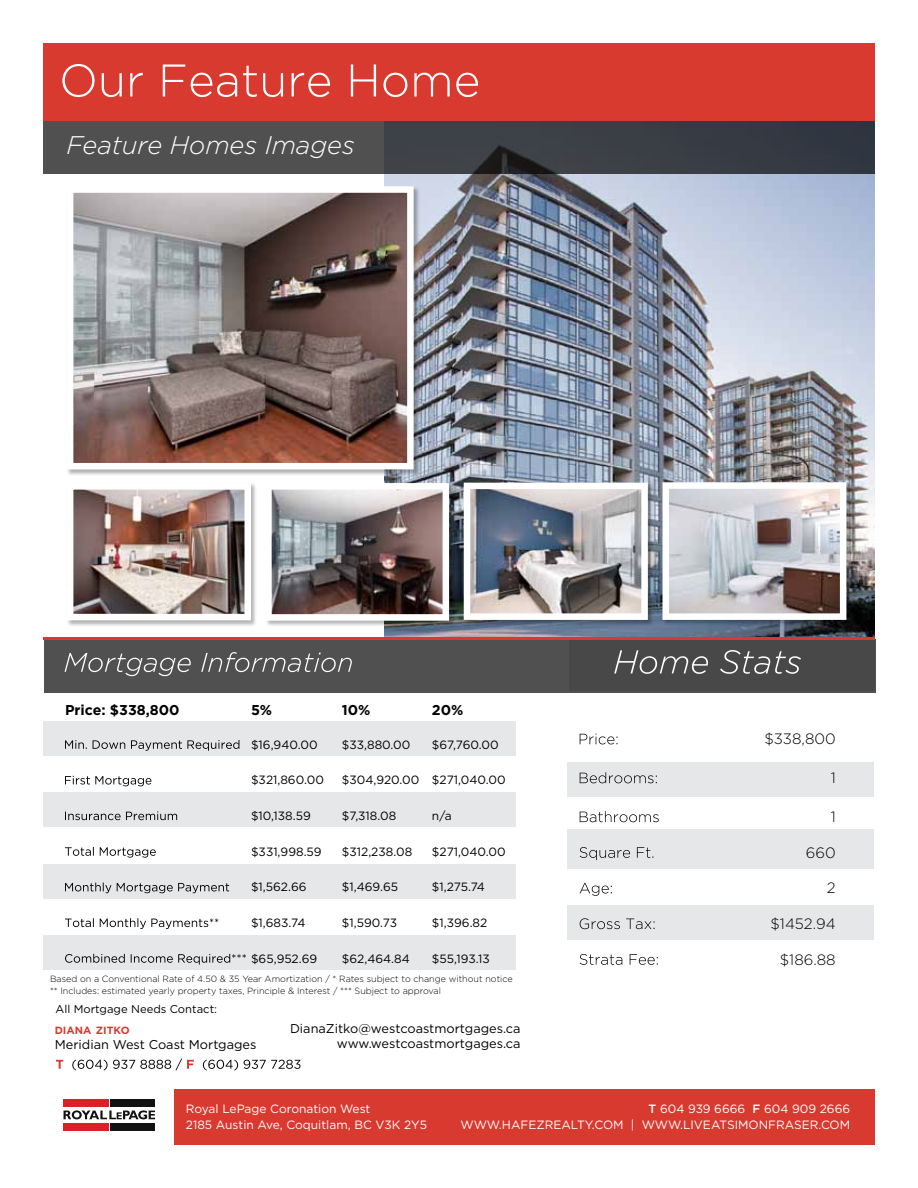
<style>
.page{position:relative;width:918px;height:1188px;background:#fff}
.page>*{position:absolute;margin:0;border:0;box-sizing:border-box;transform-origin:0 0}
.t1{font:italic 300 25.5px "Gotham";color:#fff}
.t2{font:300 15px "Gotham";color:#000}
.t3{font:700 14.25px "Gotham";color:#000}
.t4{font:12.75px/15px "Gotham";color:#000;text-align:right}
.t5{font:12px "Gotham";color:#000}
.t6{font:12px/16.5px "Gotham";color:#fff}
.t7{font:11.25px "Gotham";color:#000}
.t8{font:700 10.5px "Gotham";color:#d93a30}
.t9{font:300 9px/12px "Gotham";color:#000}
.s1{font-weight:500}
</style>
<div class="page">
<img style="left:384px;top:174px;width:491px;height:463px">
<div style="left:44px;top:121px;width:831px;height:53px;background:linear-gradient(to right,#555452,#2e343f)"></div>
<div style="left:567px;top:763px;width:307px;height:34px;background:#e6e7e8"></div>
<div style="left:567px;top:829px;width:307px;height:39px;background:#e6e7e8"></div>
<div style="left:567px;top:905px;width:307px;height:35px;background:#e6e7e8"></div>
<div style="left:174px;top:1089px;width:701px;height:55px;background:#d93a30"></div>
<svg style="left:64px;top:1099px;width:91px;height:32px"></svg>
<div style="left:44px;top:639px;width:831px;height:54px;background:#505050"></div>
<svg style="left:65px;top:652px;width:287px;height:24px"></svg>
<div style="left:44px;top:721px;width:472px;height:35px;background:#e6e7e8"></div>
<div style="left:44px;top:793px;width:472px;height:34px;background:#e6e7e8"></div>
<div style="left:44px;top:864px;width:472px;height:34px;background:#e6e7e8"></div>
<div style="left:44px;top:935px;width:472px;height:35px;background:#e6e7e8"></div>
<hr style="left:44px;top:637px;width:831px;height:2px;background:#d93a30">
<svg style="left:65px;top:740px;width:174px;height:11px"></svg>
<svg style="left:65px;top:776px;width:86px;height:10px"></svg>
<svg style="left:65px;top:811px;width:112px;height:9px"></svg>
<svg style="left:65px;top:847px;width:91px;height:11px"></svg>
<svg style="left:65px;top:883px;width:164px;height:10px"></svg>
<svg style="left:65px;top:918px;width:153px;height:11px"></svg>
<svg style="left:65px;top:954px;width:181px;height:11px"></svg>
<svg style="left:203px;top:1060px;width:97px;height:11px"></svg>
<svg style="left:72px;top:1059px;width:122px;height:12px"></svg>
<svg style="left:56px;top:1060px;width:7px;height:9px"></svg>
<div style="left:44px;top:44px;width:831px;height:77px;background:#d93a30"></div>
<svg style="left:62px;top:64px;width:416px;height:33px"></svg>
<div style="left:67px;top:483px;width:191px;height:144px;background:#000;opacity:.3"></div>
<img style="left:75px;top:491px;width:168px;height:121px">
<div style="left:67px;top:483px;width:184px;height:137px;border:7px solid #fff"></div>
<div style="left:265px;top:483px;width:190px;height:144px;background:#000;opacity:.3"></div>
<img style="left:273px;top:491px;width:168px;height:122px">
<div style="left:265px;top:483px;width:184px;height:138px;border:7px solid #fff"></div>
<div style="left:463px;top:482px;width:192px;height:144px;background:#000;opacity:.3"></div>
<img style="left:472px;top:491px;width:168px;height:121px">
<div style="left:464px;top:483px;width:184px;height:137px;border:7px solid #fff"></div>
<div style="left:662px;top:482px;width:191px;height:145px;background:#000;opacity:.3"></div>
<img style="left:671px;top:490px;width:167px;height:122px">
<div style="left:663px;top:482px;width:183px;height:138px;border:7px solid #fff"></div>
<div style="left:67px;top:186px;width:353px;height:290px;background:#000;opacity:.3"></div>
<img style="left:74px;top:193px;width:333px;height:269px">
<div style="left:67px;top:186px;width:347px;height:283px;border:6px solid #fff"></div>
<svg style="left:614px;top:650px;width:187px;height:24px"></svg>
<svg style="left:580px;top:734px;width:37px;height:10px"></svg>
<svg style="left:580px;top:772px;width:77px;height:11px"></svg>
<svg style="left:580px;top:811px;width:79px;height:11px"></svg>
<svg style="left:580px;top:847px;width:73px;height:13px"></svg>
<svg style="left:580px;top:883px;width:32px;height:13px"></svg>
<svg style="left:580px;top:918px;width:75px;height:11px"></svg>
<svg style="left:580px;top:954px;width:78px;height:11px"></svg>
<h1 class="t1" style="left:67px;top:131px;width:290px">Feature Homes Images</h1>
<p class="t3" style="left:65px;top:702px;width:116px">Price: $338,800</p>
<p class="t3" style="left:251px;top:702px;width:23px">5%</p>
<p class="t3" style="left:342px;top:702px;width:30px">10%</p>
<p class="t3" style="left:432px;top:702px;width:33px">20%</p>
<p class="t5" style="left:251px;top:738px;width:68px">$16,940.00</p>
<p class="t5" style="left:342px;top:738px;width:70px">$33,880.00</p>
<p class="t5" style="left:432px;top:738px;width:68px">$67,760.00</p>
<p class="t5" style="left:251px;top:774px;width:74px">$321,860.00</p>
<p class="t5" style="left:342px;top:774px;width:165px">$304,920.00 $271,040.00</p>
<p class="t5" style="left:251px;top:809px;width:61px">$10,138.59</p>
<p class="t5" style="left:342px;top:809px;width:56px">$7,318.08</p>
<p class="t5" style="left:432px;top:809px;width:21px">n/a</p>
<p class="t5" style="left:251px;top:845px;width:72px">$331,998.59</p>
<p class="t5" style="left:342px;top:845px;width:72px">$312,238.08</p>
<p class="t5" style="left:432px;top:845px;width:75px">$271,040.00</p>
<p class="t5" style="left:251px;top:880px;width:57px">$1,562.66</p>
<p class="t5" style="left:342px;top:880px;width:58px">$1,469.65</p>
<p class="t5" style="left:432px;top:880px;width:54px">$1,275.74</p>
<p class="t5" style="left:251px;top:916px;width:56px">$1,683.74</p>
<p class="t5" style="left:342px;top:916px;width:57px">$1,590.73</p>
<p class="t5" style="left:432px;top:916px;width:57px">$1,396.82</p>
<p class="t5" style="left:251px;top:952px;width:68px">$65,952.69</p>
<p class="t5" style="left:342px;top:952px;width:69px">$62,464.84</p>
<p class="t5" style="left:432px;top:952px;width:59px">$55,193.13</p>
<p class="t9" style="left:50px;top:973px;width:464px">Based on a Conventional Rate of 4.50 &amp; 35 Year Amortization / * Rates subject to change without notice ** Includes: estimated yearly property taxes, Principle &amp; Interest / *** Subject to approval</p>
<p class="t7" style="left:56px;top:1003px;width:163px">All Mortgage Needs Contact:</p>
<p class="t8" style="left:55px;top:1025px;width:77px">DIANA ZITKO</p>
<p class="t4" style="left:55px;top:1037px;width:203px">Meridian West Coast Mortgages</p>
<p class="t4" style="left:290px;top:1020px;width:232px">DianaZitko@westcoastmortgages.ca www.westcoastmortgages.ca</p>
<p class="t2" style="left:764px;top:731px;width:73px">$338,800</p>
<p class="t2" style="left:831px;top:770px;width:7px">1</p>
<p class="t2" style="left:831px;top:809px;width:7px">1</p>
<p class="t2" style="left:806px;top:844px;width:31px">660</p>
<p class="t2" style="left:827px;top:880px;width:10px">2</p>
<p class="t2" style="left:770px;top:916px;width:67px">$1452.94</p>
<p class="t2" style="left:780px;top:951px;width:57px">$186.88</p>
<p class="t6" style="left:186px;top:1100px;width:243px">Royal LePage Coronation West<br>2185 Austin Ave, Coquitlam, BC V3K 2Y5</p>
<p class="t6" style="left:461px;top:1100px;width:391px;text-align:right"><span class="s1">T</span> 604 939 6666 <span class="s1">F</span> 604 909 2666<br>WWW.HAFEZREALTY.COM | WWW.LIVEATSIMONFRASER.COM</p>
</div>
